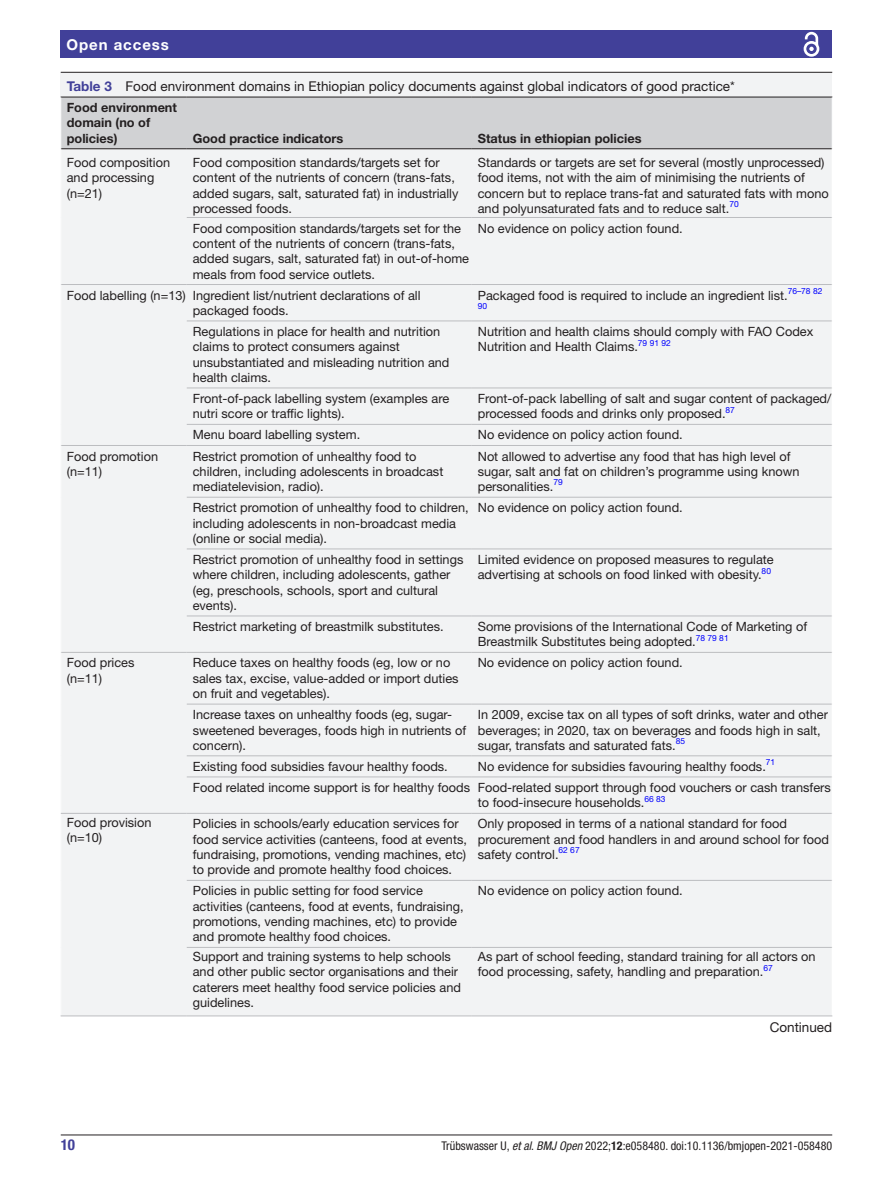
<style>
.page{position:relative;width:893px;height:1191px;background:#fff}
.page>*{position:absolute;margin:0;border:0;box-sizing:border-box;transform-origin:0 0}
.t1{font:700 15px "Helvetica Neue LT Std";letter-spacing:.065em;color:#fff}
.t2{font:700 condensed 15px "Helvetica Neue LT Std";color:#414099}
.t3{font:13.5px "Helvetica Neue LT Std";color:#231f20}
.t4{font:12.75px/15.3px "Helvetica Neue LT Std";color:#231f20}
.t5{font:700 12.75px/15.3px "Helvetica Neue LT Std";color:#231f20}
.t6{font:condensed 12px "Helvetica Neue LT Std";color:#231f20}
.t7{font:8.4px "Helvetica Neue LT Std";color:#00f}
.s1{font-weight:700;color:#414099}
.s2{font-style:italic}
.s3{font-weight:700}
</style>
<div class="page">
<hr style="left:61px;top:1134px;width:771px;height:1px;background:#231f20">
<div style="left:61px;top:31px;width:771px;height:27px;background:#414099"></div>
<svg style="left:803px;top:31px;width:17px;height:26px"></svg>
<div style="left:61px;top:73px;width:771px;height:943px;background:#f2f3f4"></div>
<hr style="left:61px;top:72px;width:771px;height:1px;background:#231f20">
<div style="left:61px;top:98px;width:771px;height:50px;background:#d1d2d4"></div>
<hr style="left:61px;top:97px;width:126px;height:1px;background:#231f20">
<hr style="left:61px;top:148px;width:126px;height:1px;background:#231f20">
<hr style="left:187px;top:97px;width:285px;height:1px;background:#231f20">
<hr style="left:187px;top:148px;width:285px;height:1px;background:#231f20">
<hr style="left:472px;top:97px;width:360px;height:1px;background:#231f20">
<hr style="left:472px;top:148px;width:360px;height:1px;background:#231f20">
<hr style="left:187px;top:217px;width:285px;height:1px;background:#bcbdc0">
<hr style="left:472px;top:217px;width:360px;height:1px;background:#bcbdc0">
<hr style="left:61px;top:284px;width:126px;height:1px;background:#bcbdc0">
<hr style="left:187px;top:284px;width:285px;height:1px;background:#bcbdc0">
<hr style="left:472px;top:284px;width:360px;height:1px;background:#bcbdc0">
<hr style="left:187px;top:321px;width:285px;height:1px;background:#bcbdc0">
<hr style="left:472px;top:321px;width:360px;height:1px;background:#bcbdc0">
<hr style="left:187px;top:388px;width:285px;height:1px;background:#bcbdc0">
<hr style="left:472px;top:388px;width:360px;height:1px;background:#bcbdc0">
<hr style="left:187px;top:424px;width:285px;height:1px;background:#bcbdc0">
<hr style="left:472px;top:424px;width:360px;height:1px;background:#bcbdc0">
<hr style="left:61px;top:445px;width:126px;height:1px;background:#bcbdc0">
<hr style="left:187px;top:445px;width:285px;height:1px;background:#bcbdc0">
<hr style="left:472px;top:445px;width:360px;height:1px;background:#bcbdc0">
<hr style="left:187px;top:497px;width:285px;height:1px;background:#bcbdc0">
<hr style="left:472px;top:497px;width:360px;height:1px;background:#bcbdc0">
<hr style="left:187px;top:548px;width:285px;height:1px;background:#bcbdc0">
<hr style="left:472px;top:548px;width:360px;height:1px;background:#bcbdc0">
<hr style="left:187px;top:615px;width:285px;height:1px;background:#bcbdc0">
<hr style="left:472px;top:615px;width:360px;height:1px;background:#bcbdc0">
<hr style="left:61px;top:652px;width:126px;height:1px;background:#bcbdc0">
<hr style="left:187px;top:652px;width:285px;height:1px;background:#bcbdc0">
<hr style="left:472px;top:652px;width:360px;height:1px;background:#bcbdc0">
<hr style="left:187px;top:704px;width:285px;height:1px;background:#bcbdc0">
<hr style="left:472px;top:704px;width:360px;height:1px;background:#bcbdc0">
<hr style="left:187px;top:755px;width:285px;height:1px;background:#bcbdc0">
<hr style="left:472px;top:755px;width:360px;height:1px;background:#bcbdc0">
<hr style="left:187px;top:776px;width:285px;height:1px;background:#bcbdc0">
<hr style="left:472px;top:776px;width:360px;height:1px;background:#bcbdc0">
<hr style="left:187px;top:813px;width:285px;height:1px;background:#bcbdc0">
<hr style="left:472px;top:813px;width:360px;height:1px;background:#bcbdc0">
<hr style="left:187px;top:880px;width:285px;height:1px;background:#bcbdc0">
<hr style="left:472px;top:880px;width:360px;height:1px;background:#bcbdc0">
<hr style="left:61px;top:813px;width:126px;height:1px;background:#bcbdc0">
<hr style="left:187px;top:947px;width:285px;height:1px;background:#bcbdc0">
<hr style="left:472px;top:947px;width:360px;height:1px;background:#bcbdc0">
<hr style="left:61px;top:1015px;width:126px;height:1px;background:#bcbdc0">
<hr style="left:187px;top:1015px;width:285px;height:1px;background:#bcbdc0">
<hr style="left:472px;top:1015px;width:360px;height:1px;background:#bcbdc0">
<p class="t1" style="left:66px;top:35px;width:104px">Open access</p>
<p class="t3" style="left:67px;top:78px;width:670px"><span class="s1">Table 3</span> Food environment domains in Ethiopian policy documents against global indicators of good practice*</p>
<p class="t5" style="left:67px;top:100px;width:112px">Food environment domain (no of policies)</p>
<p class="t5" style="left:193px;top:130px;width:152px">Good practice indicators</p>
<p class="t5" style="left:478px;top:130px;width:165px">Status in ethiopian policies</p>
<p class="t4" style="left:67px;top:155px;width:105px">Food composition and processing (n=21)</p>
<p class="t4" style="left:193px;top:155px;width:267px">Food composition standards/targets set for content of the nutrients of concern (trans-fats, added sugars, salt, saturated fat) in industrially processed foods.</p>
<p class="t4" style="left:478px;top:155px;width:352px">Standards or targets are set for several (mostly unprocessed) food items, not with the aim of minimising the nutrients of concern but to replace trans-fat and saturated fats with mono and polyunsaturated fats and to reduce salt.<sup>70</sup></p>
<p class="t4" style="left:193px;top:220px;width:278px">Food composition standards/targets set for the content of the nutrients of concern (trans-fats, added sugars, salt, saturated fat) in out-of-home meals from food service outlets.</p>
<p class="t4" style="left:478px;top:220px;width:206px">No evidence on policy action found.</p>
<p class="t4" style="left:67px;top:287px;width:355px;text-align:center">Food labelling (n=13) Ingredient list/nutrient declarations of all packaged foods.</p>
<p class="t4" style="left:478px;top:287px;width:346px">Packaged food is required to include an ingredient list.<sup>76–78</sup> <sup>82</sup></p>
<p class="t7" style="left:478px;top:301px;width:11px">90</p>
<p class="t4" style="left:193px;top:324px;width:258px">Regulations in place for health and nutrition claims to protect consumers against unsubstantiated and misleading nutrition and health claims.</p>
<p class="t4" style="left:478px;top:324px;width:337px">Nutrition and health claims should comply with FAO Codex<br>Nutrition and Health Claims.</p>
<p class="t7" style="left:638px;top:337px;width:34px">79 91 92</p>
<p class="t4" style="left:193px;top:391px;width:258px">Front-of-pack labelling system (examples are nutri score or traffic lights).</p>
<p class="t4" style="left:478px;top:391px;width:355px">Front-of-pack labelling of salt and sugar content of packaged/ processed foods and drinks only proposed.</p>
<p class="t7" style="left:725px;top:404px;width:11px">87</p>
<p class="t4" style="left:193px;top:427px;width:169px">Menu board labelling system.</p>
<p class="t4" style="left:478px;top:427px;width:206px">No evidence on policy action found.</p>
<p class="t4" style="left:67px;top:448px;width:93px">Food promotion (n=11)</p>
<p class="t4" style="left:193px;top:448px;width:252px">Restrict promotion of unhealthy food to children, including adolescents in broadcast mediatelevision, radio).</p>
<p class="t4" style="left:478px;top:448px;width:323px">Not allowed to advertise any food that has high level of sugar, salt and fat on children’s programme using known personalities.<sup>79</sup></p>
<p class="t4" style="left:193px;top:500px;width:277px">Restrict promotion of unhealthy food to children, including adolescents in non-broadcast media (online or social media).</p>
<p class="t4" style="left:478px;top:500px;width:206px">No evidence on policy action found.</p>
<p class="t4" style="left:193px;top:551px;width:272px">Restrict promotion of unhealthy food in settings where children, including adolescents, gather (eg, preschools, schools, sport and cultural events).</p>
<p class="t4" style="left:478px;top:551px;width:297px">Limited evidence on proposed measures to regulate advertising at schools on food linked with obesity.<sup>80</sup></p>
<p class="t4" style="left:193px;top:618px;width:252px">Restrict marketing of breastmilk substitutes.</p>
<p class="t4" style="left:478px;top:618px;width:331px">Some provisions of the International Code of Marketing of<br>Breastmilk Substitutes being adopted.</p>
<p class="t7" style="left:696px;top:632px;width:34px">78 79 81</p>
<p class="t4" style="left:67px;top:655px;width:69px">Food prices (n=11)</p>
<p class="t4" style="left:193px;top:655px;width:267px">Reduce taxes on healthy foods (eg, low or no sales tax, excise, value-added or import duties on fruit and vegetables).</p>
<p class="t4" style="left:478px;top:655px;width:206px">No evidence on policy action found.</p>
<p class="t4" style="left:193px;top:707px;width:275px">Increase taxes on unhealthy foods (eg, sugar&shy;sweetened beverages, foods high in nutrients of concern).</p>
<p class="t4" style="left:478px;top:707px;width:352px">In 2009, excise tax on all types of soft drinks, water and other beverages; in 2020, tax on beverages and foods high in salt, sugar, transfats and saturated fats.<sup>85</sup></p>
<p class="t4" style="left:193px;top:758px;width:257px">Existing food subsidies favour healthy foods.</p>
<p class="t4" style="left:193px;top:755px;width:640px;line-height:21.1px;text-indent:285px">No evidence for subsidies favouring healthy foods.<sup>71<br></sup>Food related income support is for healthy foods Food-related support through food vouchers or cash transfers</p>
<p class="t4" style="left:478px;top:795px;width:189px">to food-insecure households.<sup>66</sup> <sup>83</sup></p>
<p class="t4" style="left:67px;top:814px;width:86px">Food provision (n=10)</p>
<p class="t4" style="left:193px;top:816px;width:276px">Policies in schools/early education services for food service activities (canteens, food at events, fundraising, promotions, vending machines, etc) to provide and promote healthy food choices.</p>
<p class="t4" style="left:478px;top:816px;width:353px">Only proposed in terms of a national standard for food procurement and food handlers in and around school for food safety control.</p>
<p class="t7" style="left:559px;top:845px;width:23px">62 67</p>
<p class="t4" style="left:193px;top:883px;width:272px">Policies in public setting for food service activities (canteens, food at events, fundraising, promotions, vending machines, etc) to provide and promote healthy food choices.</p>
<p class="t4" style="left:478px;top:883px;width:206px">No evidence on policy action found.</p>
<p class="t4" style="left:193px;top:948px;width:270px">Support and training systems to help schools and other public sector organisations and their caterers meet healthy food service policies and guidelines.</p>
<p class="t4" style="left:478px;top:948px;width:339px">As part of school feeding, standard training for all actors on food processing, safety, handling and preparation.</p>
<p class="t7" style="left:763px;top:962px;width:11px">67</p>
<p class="t3" style="left:770px;top:1019px;width:64px">Continued</p>
<p class="t2" style="left:61px;top:1135px;width:16px">10</p>
<p class="t6" style="left:442px;top:1138px;width:392px">Trübswasser U, <span class="s2">et al</span>. <span class="s2">BMJ Open</span> 2022;<span class="s3">12</span>:e058480. doi:10.1136/bmjopen-2021-058480</p>
</div>
